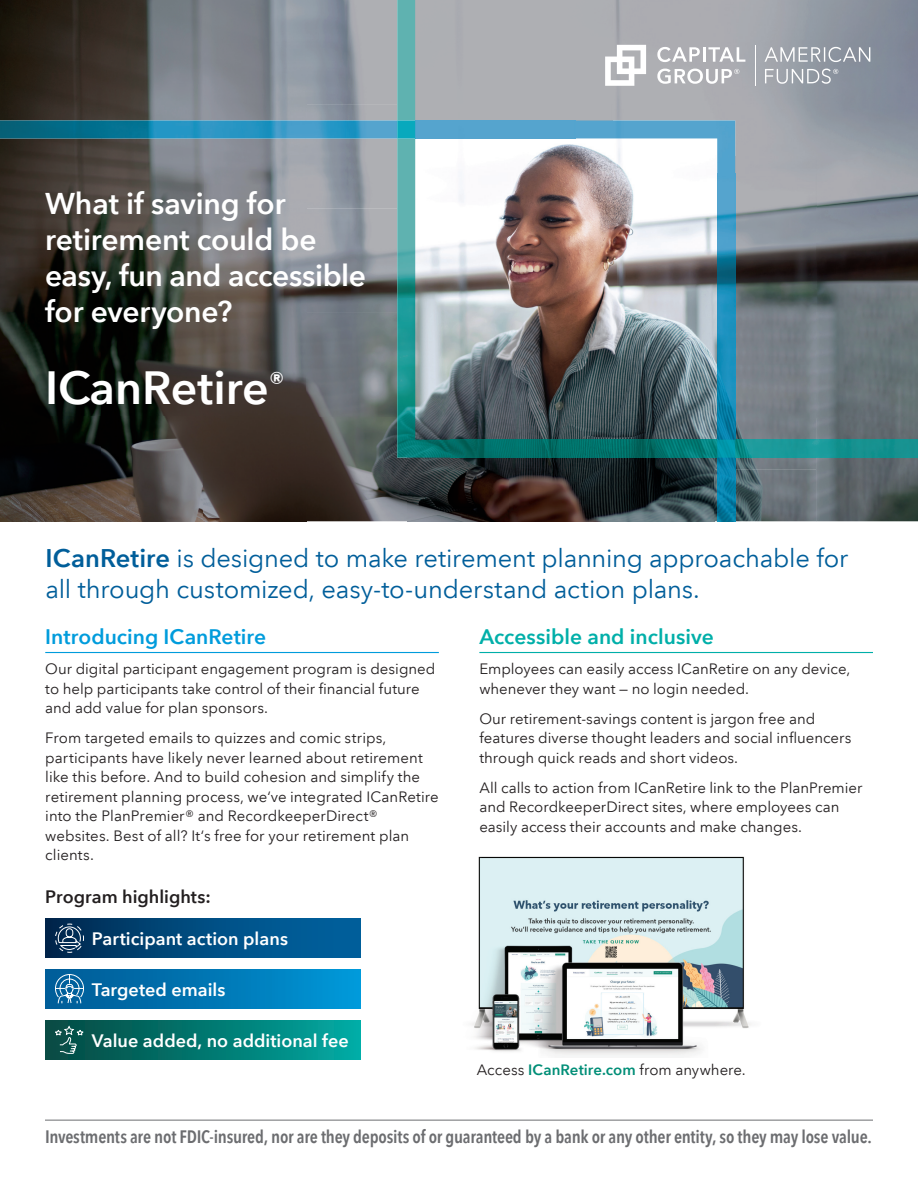
<style>
.page{position:relative;width:918px;height:1188px;background:#fff}
.page>*{position:absolute;margin:0;border:0;box-sizing:border-box;transform-origin:0 0}
.t1{font:600 46.5px "Avenir Next LT Com";color:#fff}
.t2{font:600 30px/36px "Avenir Next LT Com";letter-spacing:-.005em;color:#fff}
.t3{font:25.5px/30.6px "Avenir Next LT Com";letter-spacing:-.01em;color:#005e9a}
.t4{font:600 21px "Avenir Next LT Com";color:#00afa9}
.t5{font:600 21px "Avenir Next LT Com";color:#009cdc}
.t6{font:600 condensed 18px "Avenir Next LT Com";letter-spacing:-.015em;color:#6c6d70}
.t7{font:600 18px "Avenir Next LT Com";color:#fff}
.t8{font:600 18px "Avenir Next LT Com";color:#231f20}
.t9{font:15px/19.5px "Avenir Next LT Com";color:#231f20}
.s1{font-weight:600}
.s2{font-weight:600;color:#008e77}
</style>
<div class="page">
<div style="left:45px;top:1020px;width:316px;height:39px;background:linear-gradient(to right,#05473f,#00a9a2)"></div>
<svg style="left:54px;top:1026px;width:31px;height:28px"></svg>
<div style="left:45px;top:969px;width:316px;height:39px;background:linear-gradient(to right,#005893,#0097d7)"></div>
<svg style="left:55px;top:974px;width:29px;height:30px"></svg>
<div style="left:45px;top:919px;width:316px;height:39px;background:linear-gradient(to right,#002b52,#0067a6)"></div>
<svg style="left:52px;top:923px;width:32px;height:30px"></svg>
<hr style="left:45px;top:652px;width:394px;height:1px;background:#009cdc">
<hr style="left:479px;top:652px;width:394px;height:1px;background:#00afa9">
<img style="left:416px;top:144px;width:301px;height:294px">
<img style="left:472px;top:856px;width:279px;height:201px">
<img style="left:0;top:0;width:397px;height:417px">
<img style="left:816px;top:104px;width:102px;height:417px">
<img style="left:735px;top:156px;width:81px;height:209px">
<img style="left:714px;top:365px;width:102px;height:156px">
<img style="left:0;top:417px;width:408px;height:104px">
<img style="left:408px;top:458px;width:306px;height:63px">
<svg style="left:605px;top:45px;width:41px;height:41px"></svg>
<svg style="left:657px;top:47px;width:43px;height:15px"></svg>
<svg style="left:708px;top:47px;width:37px;height:15px"></svg>
<svg style="left:657px;top:69px;width:82px;height:15px"></svg>
<svg style="left:765px;top:47px;width:105px;height:15px;background:#adb2ba"></svg>
<svg style="left:765px;top:69px;width:73px;height:15px"></svg>
<hr style="left:45px;top:1120px;width:828px;height:1px;background:#6c6d70">
<img style="left:397px;top:0;width:19px;height:298px">
<img style="left:415px;top:139px;width:1px;height:159px">
<img style="left:415px;top:138px;width:202px;height:1px">
<img style="left:616px;top:174px;width:101px;height:15px">
<div style="left:416px;top:120px;width:159px;height:18px;background:#55a4ce"></div>
<img style="left:575px;top:120px;width:160px;height:54px">
<img style="left:717px;top:174px;width:18px;height:266px">
<svg style="left:415px;top:120px;width:1px;height:19px"></svg>
<img style="left:0;top:120px;width:397px;height:18px">
<img style="left:717px;top:458px;width:18px;height:63px">
<img style="left:397px;top:138px;width:1px;height:160px">
<img style="left:451px;top:438px;width:266px;height:2px">
<img style="left:397px;top:298px;width:54px;height:160px">
<img style="left:450px;top:440px;width:468px;height:18px">
<svg style="left:397px;top:120px;width:1px;height:18px"></svg>
<h2 class="t2" style="left:45px;top:185px;width:323px">What if saving for retirement could be easy, fun and accessible for everyone?</h2>
<h1 class="t1" style="left:45px;top:360px;width:241px">ICanRetire<sup>®</sup></h1>
<h3 class="t3" style="left:46px;top:543px;width:804px"><span class="s1">ICanRetire</span> is designed to make retirement planning approachable for all through customized, easy-to-understand action plans.</h3>
<h3 class="t5" style="left:45px;top:624px;width:223px">Introducing ICanRetire</h3>
<p class="t9" style="left:45px;top:659px;width:392px">Our digital participant engagement program is designed to help participants take control of their financial future and add value for plan sponsors.</p>
<p class="t9" style="left:45px;top:728px;width:395px">From targeted emails to quizzes and comic strips, participants have likely never learned about retirement like this before. And to build cohesion and simplify the retirement planning process, we‘ve integrated ICanRetire into the PlanPremier® and RecordkeeperDirect® websites. Best of all? It‘s free for your retirement plan clients.</p>
<p class="t8" style="left:45px;top:886px;width:167px">Program highlights:</p>
<p class="t7" style="left:92px;top:928px;width:198px">Participant action plans</p>
<p class="t7" style="left:92px;top:979px;width:135px">Targeted emails</p>
<p class="t7" style="left:92px;top:1030px;width:259px">Value added, no additional fee</p>
<h3 class="t4" style="left:479px;top:624px;width:236px">Accessible and inclusive</h3>
<p class="t9" style="left:479px;top:659px;width:372px">Employees can easily access ICanRetire on any device, whenever they want — no login needed.</p>
<p class="t9" style="left:479px;top:709px;width:374px">Our retirement-savings content is jargon free and features diverse thought leaders and social influencers through quick reads and short videos.</p>
<p class="t9" style="left:479px;top:778px;width:385px">All calls to action from ICanRetire link to the PlanPremier and RecordkeeperDirect sites, where employees can easily access their accounts and make changes.</p>
<p class="t9" style="left:477px;top:1060px;width:271px">Access <span class="s2">ICanRetire.com</span> from anywhere.</p>
<p class="t6" style="left:45px;top:1126px;width:828px">Investments are not FDIC-insured, nor are they deposits of or guaranteed by a bank or any other entity, so they may lose value.</p>
</div>
